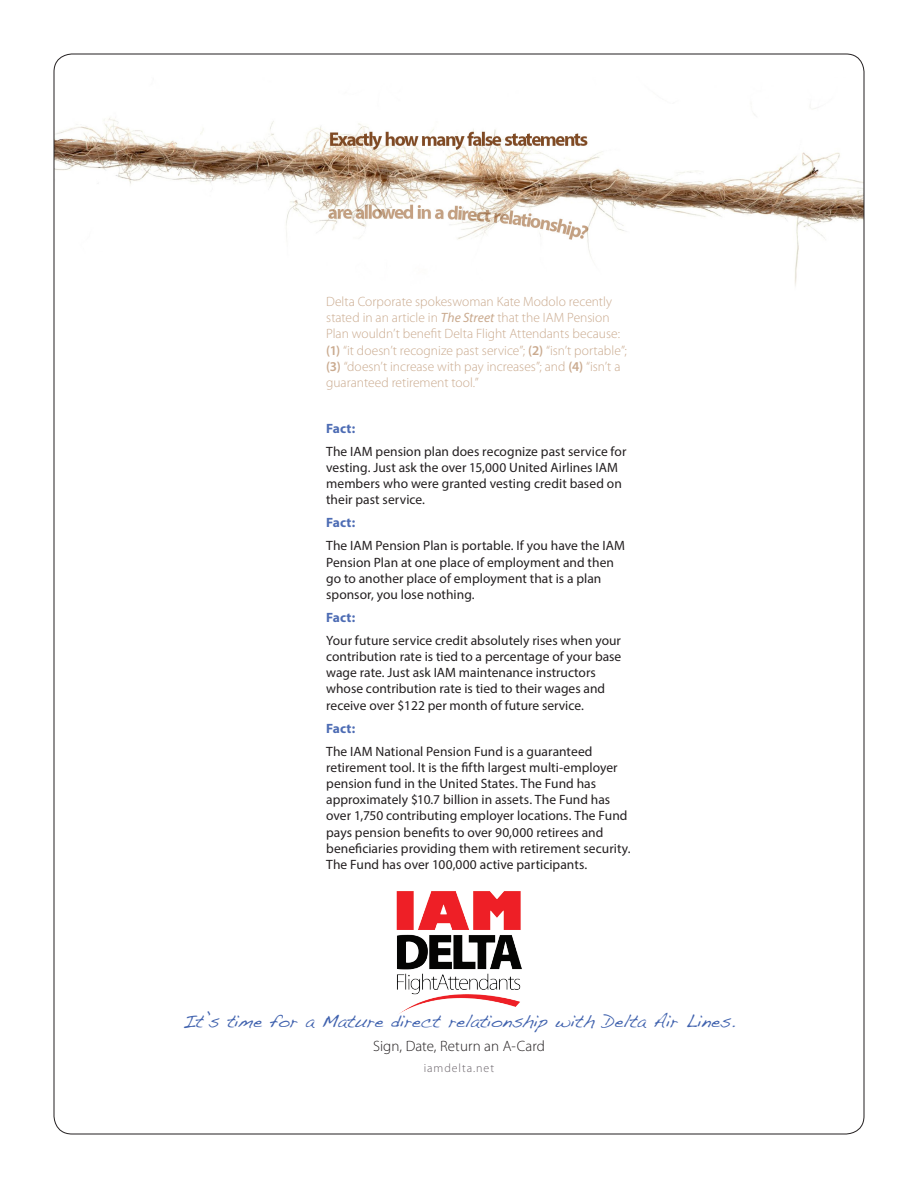
<style>
.page{position:relative;width:918px;height:1188px;background:#fff}
.page>*{position:absolute;margin:0;border:0;box-sizing:border-box;transform-origin:0 0}
.t1{font:18px "Handwriting Dakota";color:#4062ae}
.t2{font:300 15px "Myriad Pro";letter-spacing:.005em;color:#231f20}
.t3{font:13.5px/16.2px "Myriad Pro";color:#231f20}
.t4{font:300 13.5px/16.2px "Myriad Pro";color:#caaa8f}
.t5{font:700 13.5px "Myriad Pro";letter-spacing:.01em;color:#4d6cb4}
.t6{font:300 12px "Myriad Pro";letter-spacing:.075em;color:#6a636a}
.s1{font-weight:400;font-style:italic}
.s2{font-weight:600}
</style>
<div class="page">
<img style="left:54px;top:54px;width:810px;height:232px">
<img style="left:396px;top:891px;width:126px;height:123px">
<p class="t4" style="left:326px;top:294px;width:302px">Delta Corporate spokeswoman Kate Modolo recently stated in an article in <span class="s1">The Street</span> that the IAM Pension Plan wouldn’t benefit Delta Flight Attendants because: <span class="s2">(1)</span> “it doesn’t recognize past service”; <span class="s2">(2)</span> “isn’t portable”; <span class="s2">(3)</span> “doesn’t increase with pay increases”; and <span class="s2">(4)</span> “isn’t a guaranteed retirement tool.”</p>
<p class="t5" style="left:326px;top:420px;width:31px">Fact:</p>
<p class="t3" style="left:326px;top:443px;width:302px">The IAM pension plan does recognize past service for vesting. Just ask the over 15,000 United Airlines IAM members who were granted vesting credit based on their past service.</p>
<p class="t5" style="left:326px;top:514px;width:31px">Fact:</p>
<p class="t3" style="left:326px;top:538px;width:300px">The IAM Pension Plan is portable. If you have the IAM Pension Plan at one place of employment and then go to another place of employment that is a plan sponsor, you lose nothing.</p>
<p class="t5" style="left:326px;top:609px;width:31px">Fact:</p>
<p class="t3" style="left:326px;top:632px;width:297px">Your future service credit absolutely rises when your contribution rate is tied to a percentage of your base wage rate. Just ask IAM maintenance instructors whose contribution rate is tied to their wages and receive over $122 per month of future service.</p>
<p class="t5" style="left:326px;top:719px;width:31px">Fact:</p>
<p class="t3" style="left:326px;top:743px;width:306px">The IAM National Pension Fund is a guaranteed retirement tool. It is the fifth largest multi-employer pension fund in the United States. The Fund has approximately $10.7 billion in assets. The Fund has over 1,750 contributing employer locations. The Fund pays pension benefits to over 90,000 retirees and beneficiaries providing them with retirement security.<br>The Fund has over 100,000 active participants.</p>
<p class="t1" style="left:183px;top:1010px;width:554px">It’s time for a Mature direct relationship with Delta Air Lines.</p>
<p class="t2" style="left:373px;top:1038px;width:173px">Sign, Date, Return an A-Card</p>
<p class="t6" style="left:424px;top:1062px;width:72px">iamdelta.net</p>
</div>
